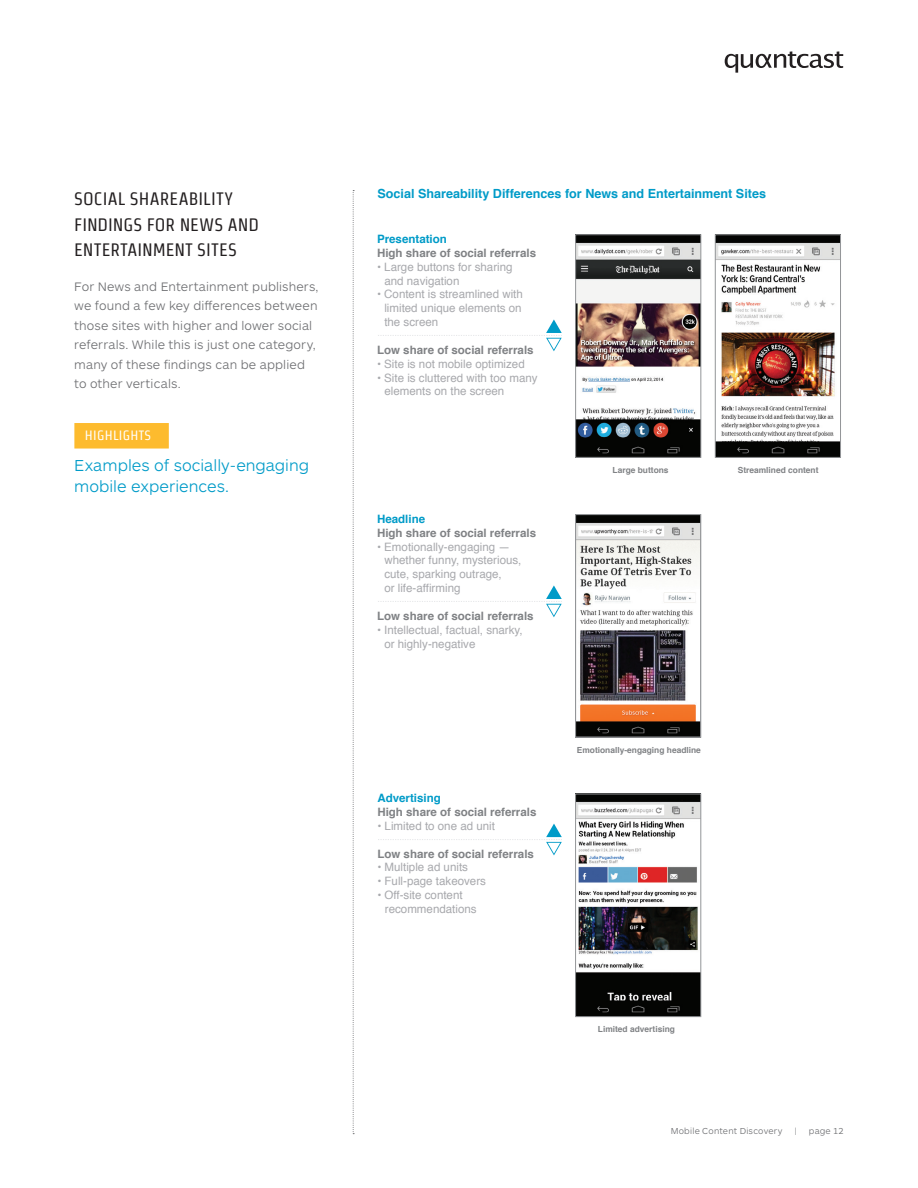
<style>
.page{position:relative;width:918px;height:1188px;background:#fff}
.page>*{position:absolute;margin:0;border:0;box-sizing:border-box;transform-origin:0 0}
.subhead{font:18px/25.5px "Strait";letter-spacing:.01em;color:#231f20}
.highlight_info_text{font:300 16.5px/21px "ARS Maquette Pro";color:#009bc8}
.Yellow_date{font:13.5px "Strait";letter-spacing:.02em;color:#fff}
.body_text{font:300 12.75px/19.5px "ARS Maquette Pro";letter-spacing:.01em;color:#6c6d70}
.t1{font:700 12.6px "Helvetica";color:#009bc8}
.t2{font:11.55px/13.8px "Helvetica";color:#a8a9ad}
.t3{font:700 11.55px/13.8px "Helvetica";color:#808285}
.t4{font:300 9px "ARS Maquette Pro";letter-spacing:.025em;color:#6c6d70}
.t5{font:700 8.4px "Helvetica";color:#808285}
.s1{color:#009bc8}
</style>
<div class="page">
<svg style="left:725px;top:51px;width:118px;height:22px"></svg>
<img style="left:577px;top:796px;width:122px;height:219px">
<div style="left:575px;top:794px;width:126px;height:223px;border:1px solid #939598"></div>
<img style="left:577px;top:236px;width:122px;height:220px">
<div style="left:575px;top:234px;width:126px;height:224px;border:1px solid #939598"></div>
<img style="left:717px;top:236px;width:122px;height:220px">
<div style="left:715px;top:234px;width:126px;height:224px;border:1px solid #939598"></div>
<img style="left:578px;top:517px;width:121px;height:218px">
<div style="left:575px;top:514px;width:126px;height:224px;border:1px solid #939598"></div>
<svg style="left:378px;top:319px;width:184px;height:32px"></svg>
<svg style="left:378px;top:585px;width:184px;height:32px"></svg>
<svg style="left:378px;top:824px;width:184px;height:31px"></svg>
<svg style="left:353px;top:190px;width:1px;height:944px"></svg>
<div style="left:74px;top:423px;width:95px;height:26px;background:#fdbb2e"></div>
<p class="subhead" style="left:74px;top:186px;width:186px">SOCIAL SHAREABILITY<br>FINDINGS FOR NEWS AND<br>ENTERTAINMENT SITES</p>
<p class="body_text" style="left:74px;top:276px;width:246px">For News and Entertainment publishers, we found a few key differences between those sites with higher and lower social referrals. While this is just one category, many of these findings can be applied to other verticals.</p>
<p class="Yellow_date" style="left:85px;top:427px;width:68px">HIGHLIGHTS</p>
<p class="highlight_info_text" style="left:74px;top:454px;width:236px">Examples of socially-engaging mobile experiences.</p>
<p class="t1" style="left:377px;top:184px;width:390px">Social Shareability Differences for News and Entertainment Sites</p>
<p class="t3" style="left:377px;top:232px;width:161px"><span class="s1">Presentation<br></span>High share of social referrals</p>
<p class="t2" style="left:384px;top:260px;width:130px;text-indent:-7px">• Large buttons for sharing and navigation</p>
<p class="t2" style="left:384px;top:288px;width:140px;text-align:justify;text-indent:-7px">• Content is streamlined with limited unique elements on the screen</p>
<p class="t3" style="left:377px;top:343px;width:158px">Low share of social referrals</p>
<p class="t2" style="left:377px;top:357px;width:149px">• Site is not mobile optimized</p>
<p class="t2" style="left:384px;top:371px;width:155px;text-indent:-7px">• Site is cluttered with too many elements on the screen</p>
<p class="t3" style="left:377px;top:512px;width:161px"><span class="s1">Headline<br></span>High share of social referrals</p>
<p class="t2" style="left:384px;top:540px;width:139px;text-indent:-7px">• Emotionally-engaging — whether funny, mysterious, cute, sparking outrage,<br>or life-affirming</p>
<p class="t3" style="left:377px;top:609px;width:158px">Low share of social referrals</p>
<p class="t2" style="left:384px;top:623px;width:140px;text-indent:-7px">• Intellectual, factual, snarky, or highly-negative</p>
<p class="t3" style="left:377px;top:791px;width:161px"><span class="s1">Advertising<br></span>High share of social referrals</p>
<p class="t2" style="left:377px;top:819px;width:119px">• Limited to one ad unit</p>
<p class="t3" style="left:377px;top:847px;width:158px">Low share of social referrals</p>
<p class="t2" style="left:377px;top:861px;width:92px">• Multiple ad units</p>
<p class="t2" style="left:377px;top:875px;width:110px">• Full-page takeovers</p>
<p class="t2" style="left:385px;top:888px;width:93px;text-indent:-8px">• Off-site content recommendations</p>
<p class="t5" style="left:613px;top:463px;width:58px">Large buttons</p>
<p class="t5" style="left:738px;top:463px;width:82px">Streamlined content</p>
<p class="t5" style="left:577px;top:743px;width:126px">Emotionally-engaging headline</p>
<p class="t5" style="left:598px;top:1022px;width:79px">Limited advertising</p>
<p class="t4" style="left:671px;top:1125px;width:113px">Mobile Content Discovery</p>
<p class="t4" style="left:795px;top:1125px;width:3px">|</p>
<p class="t4" style="left:809px;top:1125px;width:36px">page 12</p>
</div>
